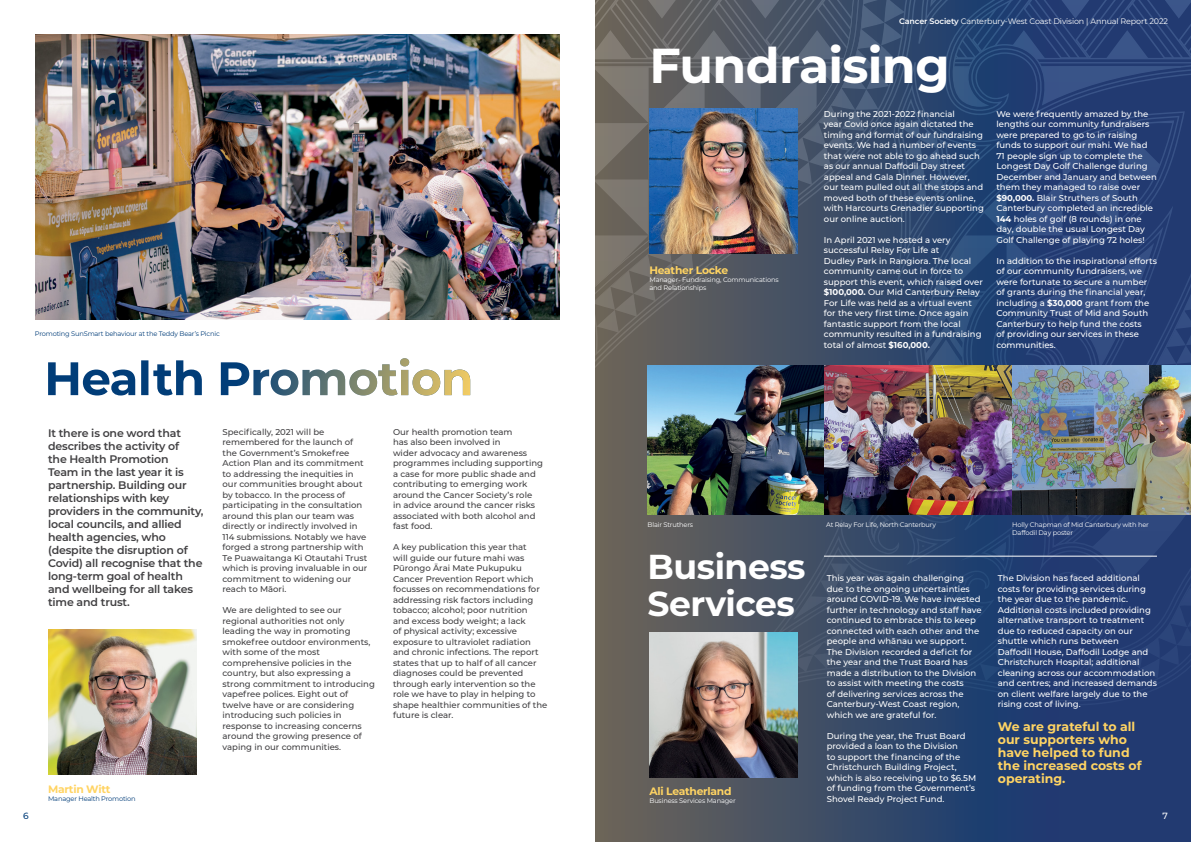
<style>
.page{position:relative;width:1191px;height:842px;background:#fff}
.page>*{position:absolute;margin:0;border:0;box-sizing:border-box;transform-origin:0 0}
.t1{font:700 49px "Montserrat";letter-spacing:-.015em;color:#fff}
.t2{font:700 34.6px/36.6px "Montserrat";letter-spacing:-.015em;color:#fff}
.t3{font:700 12.5px/13px "Montserrat";color:#ffd463}
.t4{font:600 11px/13px "Montserrat";letter-spacing:-.015em;color:#414042}
.t5{font:700 10.7px "Montserrat";letter-spacing:-.025em;color:#ffd463}
.t6{font:500 9px "Montserrat";color:#003d79}
.t7{font:500 9px "Montserrat";color:#fff}
.t8{font:500 8.5px/10.5px "Montserrat";color:#fff}
.t9{font:500 8.5px/10.5px "Montserrat";color:#414042}
.t10{font:8px "Montserrat";letter-spacing:-.015em;color:#fff}
.t11{font:6.6px/8px "Montserrat";letter-spacing:-.025em;color:#fff}
.t12{font:6.6px "Montserrat";letter-spacing:-.025em;color:#003d79}
.s1{font-weight:600}
.s2{font-weight:700}
</style>
<div class="page">
<svg style="left:595px;top:752px;width:596px;height:90px;background:#364868"></svg>
<img style="left:35px;top:35px;width:524px;height:285px">
<img style="left:48px;top:630px;width:148px;height:145px">
<img style="left:649px;top:752px;width:148px;height:25px">
<svg style="left:48px;top:358px;width:422px;height:37px"></svg>
<img style="left:595px;top:0;width:596px;height:752px">
<p class="t10" style="left:899px;top:16px;width:270px"><span class="s1">Cancer Society</span> Canterbury-West Coast Division | Annual Report 2022</p>
<p class="t1" style="left:649px;top:30px;width:302px">Fundraising</p>
<p class="t12" style="left:35px;top:329px;width:186px">Promoting SunSmart behaviour at the Teddy Bear’s Picnic</p>
<p class="t5" style="left:649px;top:262px;width:80px">Heather Locke</p>
<p class="t11" style="left:649px;top:275px;width:131px">Manager- Fundraising, Communications and Relationships</p>
<p class="t8" style="left:824px;top:108px;width:161px">During the 2021-2022 financial<br>year Covid once again dictated the timing and format of our fundraising events. We had a number of events that were not able to go ahead such as our annual Daffodil Day street appeal and Gala Dinner. However, our team pulled out all the stops and moved both of these events online, with Harcourts Grenadier supporting our online auction.</p>
<p class="t8" style="left:824px;top:234px;width:160px">In April 2021 we hosted a very successful Relay For Life at<br>Dudley Park in Rangiora. The local community came out in force to support this event, which raised over <span class="s2">$100,000.</span> Our Mid Canterbury Relay<br>For Life was held as a virtual event for the very first time. Once again fantastic support from the local community resulted in a fundraising total of almost <span class="s2">$160,000.</span></p>
<p class="t8" style="left:996px;top:108px;width:162px">We were frequently amazed by the lengths our community fundraisers were prepared to go to in raising funds to support our mahi. We had 71 people sign up to complete the Longest Day Golf Challenge during December and January and between them they managed to raise over <span class="s2">$90,000.</span> Blair Struthers of South Canterbury completed an incredible <span class="s2">144</span> holes of golf (8 rounds) in one day, double the usual Longest Day Golf Challenge of playing 72 holes!</p>
<p class="t8" style="left:996px;top:255px;width:162px">In addition to the inspirational efforts of our community fundraisers, we were fortunate to secure a number of grants during the financial year, including a <span class="s2">$30,000</span> grant from the<br>Community Trust of Mid and South<br>Canterbury to help fund the costs<br>of providing our services in these communities.</p>
<p class="t4" style="left:48px;top:426px;width:157px">It there is one word that describes the activity of<br>the Health Promotion<br>Team in the last year it is partnership. Building our relationships with key providers in the community, local councils, and allied health agencies, who (despite the disruption of<br>Covid) all recognise that the long-term goal of health and wellbeing for all takes time and trust.</p>
<p class="t5" style="left:48px;top:781px;width:64px">Martin Witt</p>
<p class="t12" style="left:48px;top:794px;width:89px">Manager Health Promotion</p>
<p class="t9" style="left:222px;top:426px;width:146px">Specifically, 2021 will be remembered for the launch of the Government’s Smokefree<br>Action Plan and its commitment to addressing the inequities in our communities brought about by tobacco. In the process of participating in the consultation around this plan our team was directly or indirectly involved in<br>114 submissions. Notably we have forged a strong partnership with<br>Te Puawaitanga Ki Otautahi Trust which is proving invaluable in our commitment to widening our reach to Māori.</p>
<p class="t9" style="left:222px;top:604px;width:154px">We are delighted to see our regional authorities not only leading the way in promoting smokefree outdoor environments, with some of the most comprehensive policies in the country, but also expressing a strong commitment to introducing vapefree polices. Eight out of twelve have or are considering introducing such policies in response to increasing concerns around the growing presence of vaping in our communities.</p>
<p class="t9" style="left:393px;top:426px;width:152px">Our health promotion team<br>has also been involved in<br>wider advocacy and awareness programmes including supporting a case for more public shade and contributing to emerging work around the Cancer Society’s role<br>in advice around the cancer risks associated with both alcohol and fast food.</p>
<p class="t9" style="left:393px;top:541px;width:156px">A key publication this year that<br>will guide our future mahi was<br>Pūrongo Ārai Mate Pukupuku<br>Cancer Prevention Report which focusses on recommendations for addressing risk factors including tobacco; alcohol; poor nutrition<br>and excess body weight; a lack<br>of physical activity; excessive exposure to ultraviolet radiation and chronic infections. The report states that up to half of all cancer diagnoses could be prevented through early intervention so the role we have to play in helping to shape healthier communities of the future is clear.</p>
<p class="t11" style="left:647px;top:521px;width:47px">Blair Struthers</p>
<p class="t11" style="left:826px;top:521px;width:111px">At Relay For Life, North Canterbury</p>
<p class="t11" style="left:1012px;top:521px;width:138px">Holly Chapman of Mid Canterbury with her<br>Daffodil Day poster</p>
<p class="t2" style="left:647px;top:547px;width:160px">Business<br>Services</p>
<p class="t5" style="left:649px;top:783px;width:83px">Ali Leatherland</p>
<p class="t11" style="left:649px;top:796px;width:88px">Business Services Manager</p>
<p class="t8" style="left:826px;top:573px;width:156px">This year was again challenging due to the ongoing uncertainties around COVID-19. We have invested further in technology and staff have continued to embrace this to keep connected with each other and the people and whānau we support.</p>
<p class="t8" style="left:826px;top:646px;width:151px">The Division recorded a deficit for the year and the Trust Board has made a distribution to the Division to assist with meeting the costs<br>of delivering services across the<br>Canterbury-West Coast region, which we are grateful for.</p>
<p class="t8" style="left:826px;top:730px;width:151px">During the year, the Trust Board provided a loan to the Division<br>to support the financing of the<br>Christchurch Building Project, which is also receiving up to $6.5M of funding from the Government’s<br>Shovel Ready Project Fund.</p>
<p class="t8" style="left:997px;top:573px;width:161px">The Division has faced additional costs for providing services during the year due to the pandemic.<br>Additional costs included providing alternative transport to treatment due to reduced capacity on our shuttle which runs between<br>Daffodil House, Daffodil Lodge and Christchurch Hospital; additional cleaning across our accommodation and centres; and increased demands on client welfare largely due to the rising cost of living.</p>
<p class="t3" style="left:997px;top:719px;width:145px">We are grateful to all our supporters who have helped to fund the increased costs of operating.</p>
<p class="t6" style="left:23px;top:809px;width:7px">6</p>
<p class="t7" style="left:1162px;top:809px;width:7px">7</p>
</div>
